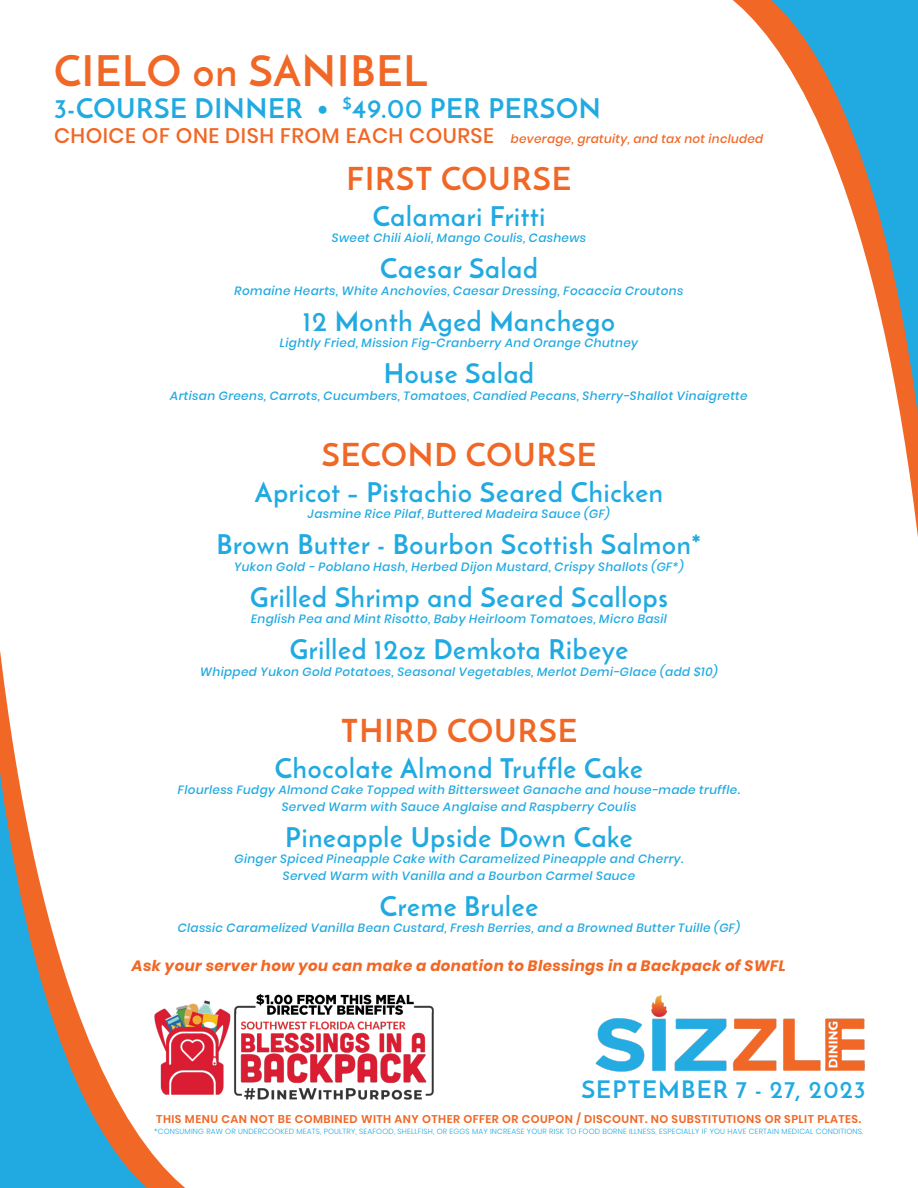
<style>
.page{position:relative;width:918px;height:1188px;background:#fff}
.page>*{position:absolute;margin:0;border:0;box-sizing:border-box;transform-origin:0 0}
.t1{font:700 42px "Josefin Sans";letter-spacing:.025em;color:#f16725}
.t2{font:700 31.5px "Josefin Sans";letter-spacing:.03em;color:#f16725}
.t3{font:700 27px "Josefin Sans";letter-spacing:.03em;color:#21aae1}
.t4{font:700 24px "Josefin Sans";letter-spacing:.05em;color:#21aae1}
.t5{font:italic 700 15px "Poppins";letter-spacing:.03em;color:#f16725}
.t6{font:italic 500 12px "Poppins";letter-spacing:.03em;color:#21aae1}
.t7{font:italic 500 12px "Poppins";letter-spacing:.025em;color:#f16725}
.t8{font:600 11.25px "Poppins";letter-spacing:.04em;color:#f16725}
.t9{font:300 7.5px "Poppins";letter-spacing:.025em;color:#21aae1}
.s1{font-style:normal;font-size:21px}
</style>
<div class="page">
<svg style="left:0;top:651px;width:185px;height:537px"></svg>
<svg style="left:733px;top:0;width:185px;height:537px"></svg>
<img style="left:595px;top:995px;width:270px;height:77px">
<img style="left:152px;top:992px;width:282px;height:110px">
<p class="t1" style="left:54px;top:44px;width:375px">CIELO on SANIBEL</p>
<p class="t3" style="left:54px;top:91px;width:548px">3-COURSE DINNER • <sup>$</sup>49.00 PER PERSON</p>
<p class="t7" style="left:54px;top:132px;width:711px"><span class="s1">CHOICE OF ONE DISH FROM EACH COURSE</span> beverage, gratuity, and tax not included</p>
<p class="t2" style="left:347px;top:159px;width:226px">FIRST COURSE</p>
<p class="t3" style="left:373px;top:200px;width:174px">Calamari Fritti</p>
<p class="t6" style="left:332px;top:231px;width:256px">Sweet Chili Aioli, Mango Coulis, Cashews</p>
<p class="t3" style="left:380px;top:252px;width:159px">Caesar Salad</p>
<p class="t6" style="left:235px;top:284px;width:450px">Romaine Hearts, White Anchovies, Caesar Dressing, Focaccia Croutons</p>
<p class="t3" style="left:303px;top:305px;width:314px">12 Month Aged Manchego</p>
<p class="t6" style="left:280px;top:336px;width:360px">Lightly Fried, Mission Fig-Cranberry And Orange Chutney</p>
<p class="t3" style="left:384px;top:357px;width:152px">House Salad</p>
<p class="t6" style="left:170px;top:389px;width:579px">Artisan Greens, Carrots, Cucumbers, Tomatoes, Candied Pecans, Sherry-Shallot Vinaigrette</p>
<p class="t2" style="left:322px;top:435px;width:276px">SECOND COURSE</p>
<p class="t3" style="left:255px;top:476px;width:410px">Apricot – Pistachio Seared Chicken</p>
<p class="t6" style="left:308px;top:507px;width:304px">Jasmine Rice Pilaf, Buttered Madeira Sauce (GF)</p>
<p class="t3" style="left:217px;top:528px;width:486px">Brown Butter - Bourbon Scottish Salmon*</p>
<p class="t6" style="left:234px;top:560px;width:451px">Yukon Gold - Poblano Hash, Herbed Dijon Mustard, Crispy Shallots (GF*)</p>
<p class="t3" style="left:250px;top:581px;width:419px">Grilled Shrimp and Seared Scallops</p>
<p class="t6" style="left:251px;top:612px;width:417px">English Pea and Mint Risotto, Baby Heirloom Tomatoes, Micro Basil</p>
<p class="t3" style="left:290px;top:633px;width:340px">Grilled 12oz Demkota Ribeye</p>
<p class="t6" style="left:200px;top:665px;width:519px">Whipped Yukon Gold Potatoes, Seasonal Vegetables, Merlot Demi-Glace (add $10)</p>
<p class="t2" style="left:341px;top:711px;width:238px">THIRD COURSE</p>
<p class="t3" style="left:275px;top:752px;width:370px">Chocolate Almond Truffle Cake</p>
<p class="t6" style="left:178px;top:783px;width:564px">Flourless Fudgy Almond Cake Topped with Bittersweet Ganache and house-made truffle.</p>
<p class="t6" style="left:282px;top:800px;width:356px">Served Warm with Sauce Anglaise and Raspberry Coulis</p>
<p class="t3" style="left:285px;top:821px;width:349px">Pineapple Upside Down Cake</p>
<p class="t6" style="left:234px;top:852px;width:451px">Ginger Spiced Pineapple Cake with Caramelized Pineapple and Cherry.</p>
<p class="t6" style="left:283px;top:869px;width:354px">Served Warm with Vanilla and a Bourbon Carmel Sauce</p>
<p class="t3" style="left:380px;top:890px;width:160px">Creme Brulee</p>
<p class="t6" style="left:178px;top:921px;width:564px">Classic Caramelized Vanilla Bean Custard, Fresh Berries, and a Browned Butter Tuille (GF)</p>
<p class="t5" style="left:132px;top:957px;width:656px">Ask your server how you can make a donation to Blessings in a Backpack of SWFL</p>
<h3 class="t4" style="left:581px;top:1075px;width:286px">SEPTEMBER 7 - 27, 2023</h3>
<p class="t8" style="left:156px;top:1113px;width:706px">THIS MENU CAN NOT BE COMBINED WITH ANY OTHER OFFER OR COUPON / DISCOUNT. NO SUBSTITUTIONS OR SPLIT PLATES.</p>
<p class="t9" style="left:154px;top:1127px;width:711px">*CONSUMING RAW OR UNDERCOOKED MEATS, POULTRY, SEAFOOD, SHELLFISH, OR EGGS MAY INCREASE YOUR RISK TO FOOD BORNE ILLNESS, ESPECIALLY IF YOU HAVE CERTAIN MEDICAL CONDITIONS.</p>
</div>
